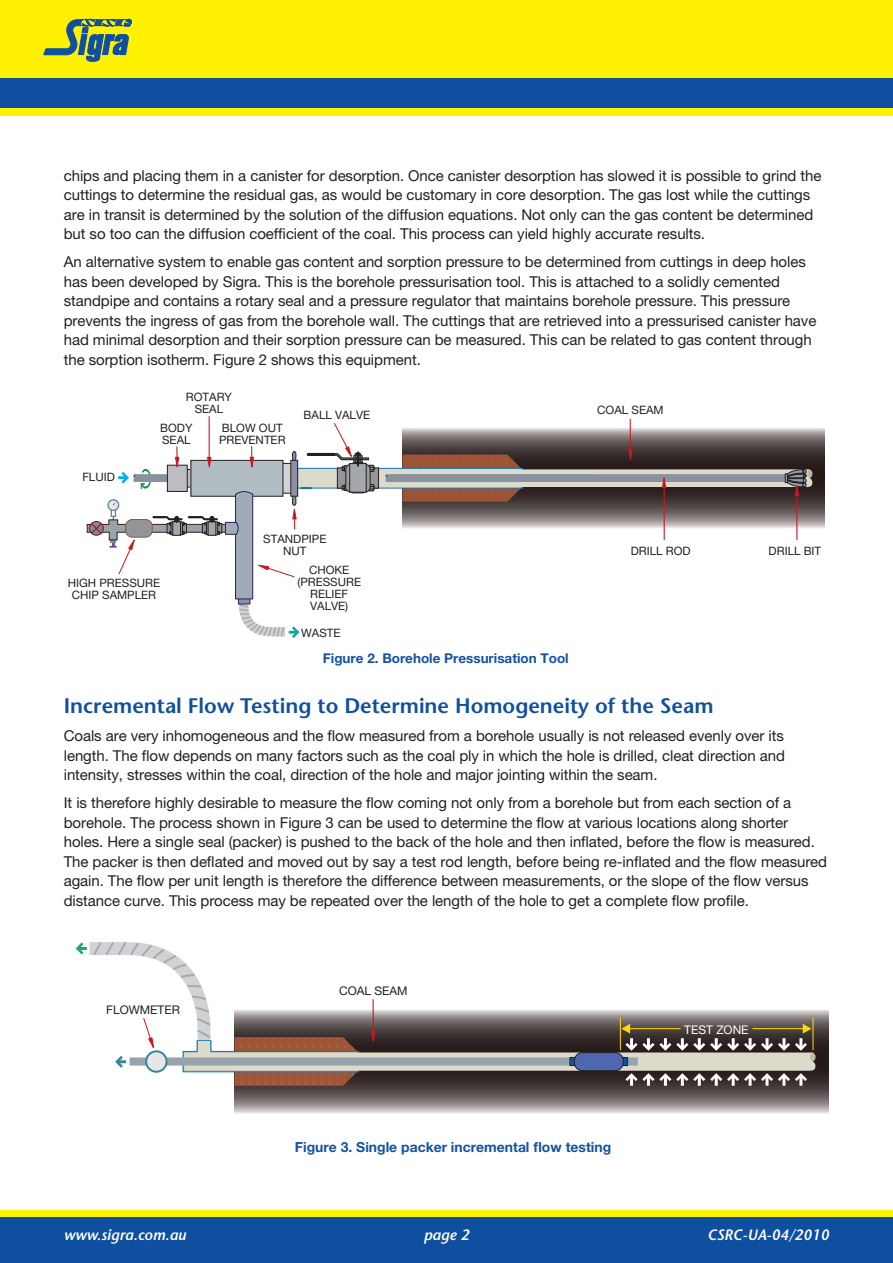
<style>
.page{position:relative;width:893px;height:1263px;background:#fff}
.page>*{position:absolute;margin:0;border:0;box-sizing:border-box;transform-origin:0 0}
.t1{font:600 21px "Stone Sans Std";color:#0f4fa0}
.bodycopy{font:15px/19.5px "Helvetica Neue LT Pro";letter-spacing:-.005em;color:#231f20}
.t2{font:italic 600 15px "Stone Sans Std";color:#fff}
.t3{font:700 13.95px "Helvetica Neue LT Pro";color:#1352a2}
.t4{font:700 13.5px "Helvetica Neue LT Pro";color:#1352a2}
.t5{font:12px "Helvetica Neue LT Pro";color:#231f20}
.t6{font:12px "Helvetica Neue LT Pro";color:#fff}
.t7{font:11.55px/12px "Helvetica Neue LT Pro";color:#231f20;text-align:center}
</style>
<div class="page">
<div style="left:0;top:100px;width:893px;height:16px;background:#fff101"></div>
<div style="left:0;top:0;width:893px;height:78px;background:#fff101"></div>
<div style="left:0;top:78px;width:893px;height:30px;background:#0f4fa0"></div>
<div style="left:0;top:1215px;width:893px;height:48px;background:#0f4fa0"></div>
<div style="left:0;top:1210px;width:893px;height:7px;background:#fff101"></div>
<svg style="left:813px;top:428px;width:11px;height:100px"></svg>
<hr style="left:630px;top:419px;width:1px;height:31px;background:#cd151d">
<hr style="left:209px;top:417px;width:1px;height:40px;background:#cd151d">
<svg style="left:86px;top:422px;width:727px;height:216px"></svg>
<div style="left:291px;top:460px;width:7px;height:36px;background:#8e90a9"></div>
<div style="left:290px;top:460px;width:8px;height:37px;border:1px solid #231f20"></div>
<svg style="left:235px;top:1010px;width:593px;height:104px;background:#827a7b"></svg>
<svg style="left:76px;top:942px;width:740px;height:144px"></svg>
<hr style="left:373px;top:999px;width:1px;height:32px;background:#cd151d">
<svg style="left:43px;top:18px;width:89px;height:44px"></svg>
<p class="bodycopy" style="left:64px;top:166px;width:759px">chips and placing them in a canister for desorption. Once canister desorption has slowed it is possible to grind the cuttings to determine the residual gas, as would be customary in core desorption. The gas lost while the cuttings are in transit is determined by the solution of the diffusion equations. Not only can the gas content be determined but so too can the diffusion coefficient of the coal. This process can yield highly accurate results.</p>
<p class="bodycopy" style="left:64px;top:252px;width:754px">An alternative system to enable gas content and sorption pressure to be determined from cuttings in deep holes has been developed by Sigra. This is the borehole pressurisation tool. This is attached to a solidly cemented standpipe and contains a rotary seal and a pressure regulator that maintains borehole pressure. This pressure prevents the ingress of gas from the borehole wall. The cuttings that are retrieved into a pressurised canister have had minimal desorption and their sorption pressure can be measured. This can be related to gas content through the sorption isotherm. Figure 2 shows this equipment.</p>
<p class="t7" style="left:82px;top:471px;width:34px">FLUID</p>
<p class="t7" style="left:186px;top:391px;width:48px">ROTARY<br>SEAL</p>
<p class="t7" style="left:219px;top:422px;width:68px;text-align:left">BLOW OUT<br>PREVENTER</p>
<p class="t7" style="left:160px;top:422px;width:34px;text-align:left">BODY<br>SEAL</p>
<p class="t7" style="left:304px;top:409px;width:68px">BALL VALVE</p>
<p class="t7" style="left:68px;top:577px;width:94px">HIGH PRESSURE<br>CHIP SAMPLER</p>
<p class="t7" style="left:263px;top:532px;width:65px">STANDPIPE<br>NUT</p>
<p class="t7" style="left:297px;top:564px;width:65px">CHOKE (PRESSURE<br>RELIEF<br>VALVE)</p>
<p class="t7" style="left:301px;top:626px;width:41px">WASTE</p>
<p class="t4" style="left:323px;top:650px;width:247px">Figure 2. Borehole Pressurisation Tool</p>
<p class="t7" style="left:597px;top:404px;width:68px">COAL SEAM</p>
<p class="t7" style="left:631px;top:544px;width:61px">DRILL ROD</p>
<p class="t7" style="left:769px;top:544px;width:54px">DRILL BIT</p>
<h4 class="t1" style="left:64px;top:693px;width:651px">Incremental Flow Testing to Determine Homogeneity of the Seam</h4>
<p class="bodycopy" style="left:64px;top:726px;width:723px;text-align:justify">Coals are very inhomogeneous and the flow measured from a borehole usually is not released evenly over its length. The flow depends on many factors such as the coal ply in which the hole is drilled, cleat direction and intensity, stresses within the coal, direction of the hole and major jointing within the seam.</p>
<p class="bodycopy" style="left:64px;top:793px;width:765px">It is therefore highly desirable to measure the flow coming not only from a borehole but from each section of a borehole. The process shown in Figure 3 can be used to determine the flow at various locations along shorter holes. Here a single seal (packer) is pushed to the back of the hole and then inflated, before the flow is measured.<br>The packer is then deflated and moved out by say a test rod length, before being re-inflated and the flow measured again. The flow per unit length is therefore the difference between measurements, or the slope of the flow versus distance curve. This process may be repeated over the length of the hole to get a complete flow profile.</p>
<p class="t5" style="left:106px;top:1002px;width:75px">FLOWMETER</p>
<p class="t5" style="left:339px;top:983px;width:70px">COAL SEAM</p>
<p class="t3" style="left:295px;top:1138px;width:318px">Figure 3. Single packer incremental flow testing</p>
<p class="t6" style="left:684px;top:1022px;width:66px">TEST ZONE</p>
<p class="t2" style="left:64px;top:1226px;width:124px">www.sigra.com.au</p>
<p class="t2" style="left:424px;top:1226px;width:47px">page 2</p>
<p class="t2" style="left:707px;top:1226px;width:123px">CSRC-UA-04/2010</p>
</div>
